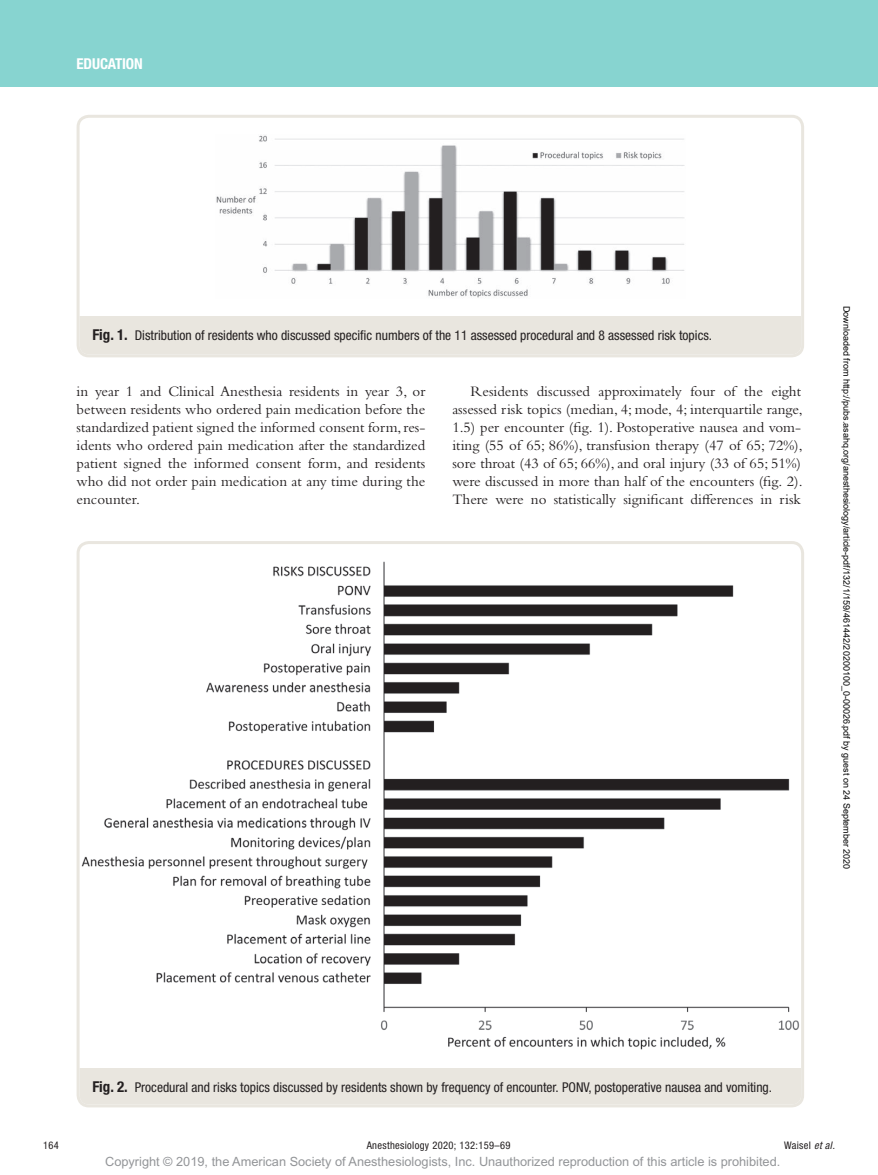
<style>
.page{position:relative;width:878px;height:1175px;background:#fff}
.page>*{position:absolute;margin:0;border:0;box-sizing:border-box;transform-origin:0 0}
.t1{font:15px/18px "Bembo Std";color:#231f20;text-align:justify}
.t2{font:700 condensed 15px "Helvetica Neue LT Std";letter-spacing:-.01em;color:#fff}
.t3{font:condensed 13.5px "Helvetica Neue LT Std";color:#231f20}
.t4{font:12.75px "Arial MT Std";color:#939598}
.t5{font:condensed 10.5px "Helvetica Neue LT Std";letter-spacing:.03em;color:#231f20}
.t6{font:9px "Arial";color:#000}
.s1{font-weight:700;font-size:15px}
.s2{font-style:italic}
</style>
<div class="page">
<div style="left:0;top:0;width:878px;height:86px;background:#87d4d0"></div>
<img style="left:216px;top:135px;width:469px;height:163px">
<div style="left:80px;top:316px;width:721px;height:38px;background:#e9e6df"></div>
<div style="left:77px;top:115px;width:727px;height:242px;border:3px solid #e9e6df;border-radius:11px"></div>
<img style="left:81px;top:561px;width:719px;height:489px">
<div style="left:80px;top:1068px;width:721px;height:36px;background:#e9e6df"></div>
<div style="left:77px;top:541px;width:727px;height:566px;border:3px solid #e9e6df;border-radius:11px"></div>
<p class="t2" style="left:77px;top:54px;width:68px">EDUCATION</p>
<p class="t3" style="left:92px;top:327px;width:621px"><span class="s1">FIG. 1.</span> Distribution of residents who discussed specific numbers of the 11 assessed procedural and 8 assessed risk topics.</p>
<p class="t1" style="left:77px;top:382px;width:350px">in year 1 and Clinical Anesthesia residents in year 3, or between residents who ordered pain medication before the standardized patient signed the informed consent form, res&shy;idents who ordered pain medication after the standardized patient signed the informed consent form, and residents who did not order pain medication at any time during the encounter.</p>
<p class="t1" style="left:452px;top:382px;width:352px;text-indent:18px">Residents discussed approximately four of the eight assessed risk topics (median, 4; mode, 4; interquartile range, 1.5) per encounter (fig. 1). Postoperative nausea and vom&shy;iting (55 of 65; 86%), transfusion therapy (47 of 65; 72%), sore throat (43 of 65; 66%), and oral injury (33 of 65; 51%) were discussed in more than half of the encounters (fig. 2).<br>There were no statistically significant differences in risk</p>
<p class="t6" style="left:850px;top:306px;width:565px;rotate:90deg">Downloaded from http://pubs.asahq.org/anesthesiology/article-pdf/132/1/159/461442/20200100_0-00026.pdf by guest on 24 September 2020</p>
<p class="t3" style="left:92px;top:1079px;width:681px"><span class="s1">FIG. 2.</span> Procedural and risks topics discussed by residents shown by frequency of encounter. PONV, postoperative nausea and vomiting.</p>
<p class="t5" style="left:43px;top:1139px;width:17px">164</p>
<p class="t5" style="left:367px;top:1139px;width:145px">Anesthesiology 2020; 132:159–69</p>
<p class="t5" style="left:784px;top:1139px;width:52px">Waisel <span class="s2">et al.</span></p>
<p class="t4" style="left:105px;top:1154px;width:676px">Copyright © 2019, the American Society of Anesthesiologists, Inc. Unauthorized reproduction of this article is prohibited.</p>
</div>
